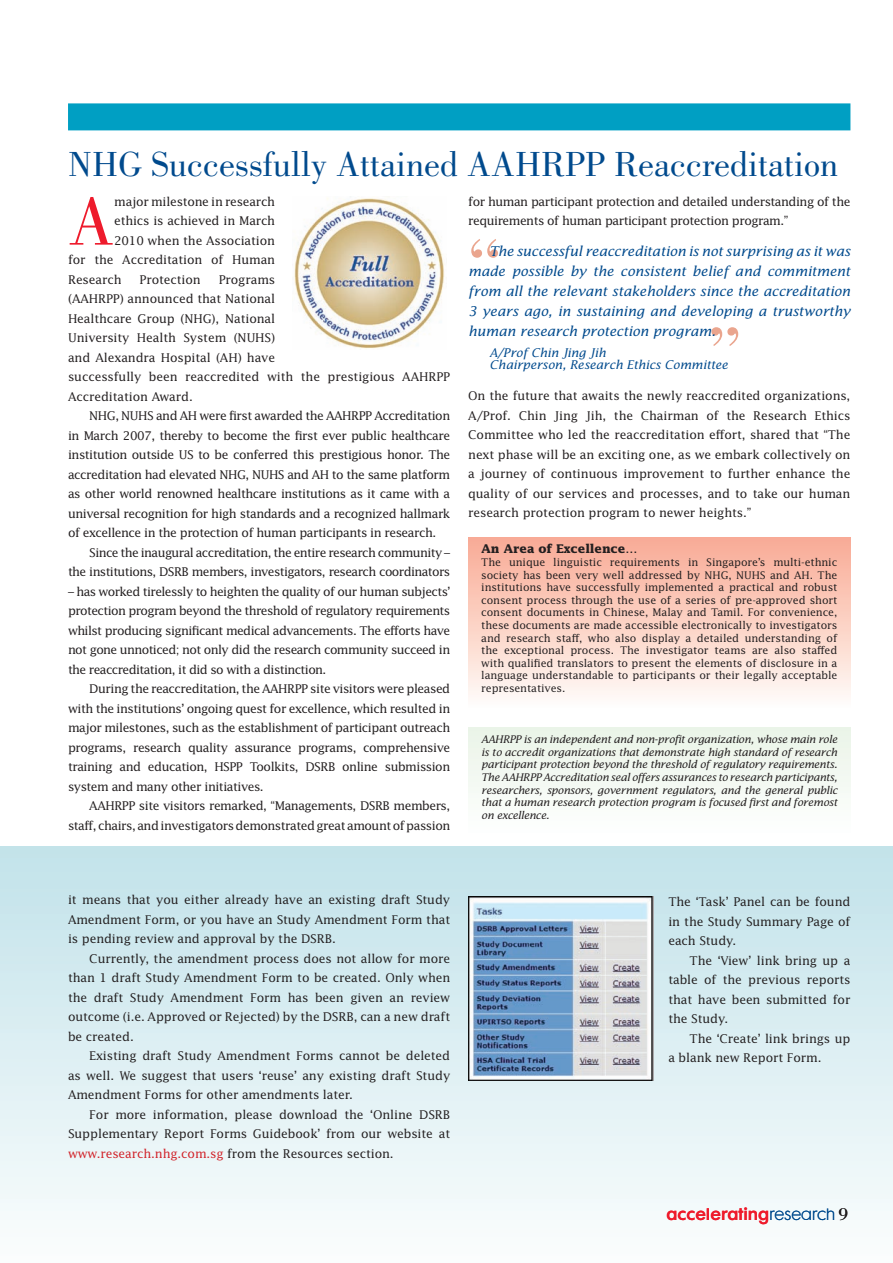
<style>
.page{position:relative;width:893px;height:1263px;background:#fff}
.page>*{position:absolute;margin:0;border:0;box-sizing:border-box;transform-origin:0 0}
.Headline_1{font:72px "Bodoni";color:#eaa58e}
.BT{font:70.35px "Bodoni";color:#ee1b2c}
.Headline_3{font:36px "Bodoni";color:#004a8d}
.PAGE{font:15px "Cg Futura Maxi De";color:#ee1b2c}
.quote_1{font:italic 13.5px/20px "Lucida";letter-spacing:-.01em;color:#004a8d;text-align:justify}
.BT-2{font:12px/19.5px "Lucida";letter-spacing:-.02em;color:#231f20;text-align:justify}
.BT_first_para{font:12px/19.5px "Lucida";letter-spacing:-.01em;color:#231f20;text-align:justify}
.BT-3{font:12px/19.5px "Lucida";letter-spacing:-.04em;color:#231f20;text-align:right}
.BT-4{font:12px/19.5px "Lucida";letter-spacing:-.05em;color:#231f20;text-align:right}
.quote_1_copy{font:italic 12px/12px "Lucida";letter-spacing:-.01em;color:#004a8d}
.Subhead{font:700 12px "Lucida";letter-spacing:-.01em;color:#231f20}
.BT_first_para-2{font:10.5px/12.6px "Lucida";letter-spacing:-.01em;color:#231f20;text-align:justify}
.source{font:italic 10.5px/12.6px "Lucida";letter-spacing:-.03em;color:#231f20;text-align:justify}
.s1{color:#d1232a}
.s2{font-family:"Cg Futura Maxi Lt";color:#004a8d}
.s3{font-family:"Bodoni";font-size:18px;color:#231f20}
</style>
<div class="page">
<div style="left:468px;top:537px;width:382px;height:172px;background:linear-gradient(to bottom,#f9aa93,#fefcf9)"></div>
<div style="left:468px;top:727px;width:382px;height:108px;background:#f3f9f2"></div>
<img style="left:294px;top:196px;width:151px;height:153px">
<div style="left:0;top:847px;width:893px;height:416px;background:linear-gradient(to bottom,#c1e2e9,#fbfdfd)"></div>
<img style="left:468px;top:897px;width:186px;height:183px">
<div style="left:68px;top:103px;width:782px;height:27px;background:#009fc3"></div>
<p class="Headline_3" style="left:68px;top:144px;width:771px">NHG Successfully Attained AAHRPP Reaccreditation</p>
<p class="BT" style="left:68px;top:182px;width:48px">A</p>
<p class="BT-2" style="left:114px;top:191px;width:162px">major milestone in research</p>
<p class="BT-2" style="left:114px;top:211px;width:162px">ethics is achieved in March</p>
<p class="BT-2" style="left:114px;top:230px;width:162px">2010 when the Association</p>
<p class="BT-2" style="left:68px;top:250px;width:209px">for the Accreditation of Human</p>
<p class="BT-2" style="left:68px;top:269px;width:55px">Research</p>
<p class="BT-2" style="left:140px;top:269px;width:63px">Protection</p>
<p class="BT-2" style="left:68px;top:269px;width:384px;text-align:left;text-indent:151px">Programs<br>(AAHRPP) announced that National<br>Healthcare Group (NHG), National<br>University Health System (NUHS)<br>and Alexandra Hospital (AH) have<br>successfully been reaccredited with the prestigious AAHRPP<br>Accreditation Award.</p>
<p class="BT-2" style="left:68px;top:406px;width:384px;text-indent:21px">NHG, NUHS and AH were first awarded the AAHRPP Accreditation in March 2007, thereby to become the first ever public healthcare institution outside US to be conferred this prestigious honor. The accreditation had elevated NHG, NUHS and AH to the same platform as other world renowned healthcare institutions as it came with a universal recognition for high standards and a recognized hallmark of excellence in the protection of human participants in research.</p>
<p class="BT-4" style="left:68px;top:542px;width:384px">Since the inaugural accreditation, the entire research community – the institutions, DSRB members, investigators, research coordinators</p>
<p class="BT-2" style="left:68px;top:581px;width:384px">– has worked tirelessly to heighten the quality of our human subjects’ protection program beyond the threshold of regulatory requirements whilst producing significant medical advancements. The efforts have not gone unnoticed; not only did the research community succeed in the reaccreditation, it did so with a distinction.</p>
<p class="BT-2" style="left:68px;top:679px;width:384px;text-indent:21px">During the reaccreditation, the AAHRPP site visitors were pleased with the institutions’ ongoing quest for excellence, which resulted in major milestones, such as the establishment of participant outreach programs, research quality assurance programs, comprehensive training and education, HSPP Toolkits, DSRB online submission system and many other initiatives.</p>
<p class="BT-3" style="left:68px;top:796px;width:384px">AAHRPP site visitors remarked, “Managements, DSRB members, staff, chairs, and investigators demonstrated great amount of passion</p>
<p class="BT-3" style="left:468px;top:191px;width:384px;text-align:left">for human participant protection and detailed understanding of the requirements of human participant protection program.”</p>
<p class="Headline_1" style="left:468px;top:223px;width:33px">“</p>
<p class="quote_1" style="left:468px;top:241px;width:384px;text-indent:21px">The successful reaccreditation is not surprising as it was made possible by the consistent belief and commitment from all the relevant stakeholders since the accreditation 3 years ago, in sustaining and developing a trustworthy human research protection program.</p>
<p class="quote_1_copy" style="left:489px;top:346px;width:240px">A/Prof Chin Jing Jih<br>Chairperson, Research Ethics Committee</p>
<p class="BT_first_para" style="left:468px;top:386px;width:384px">On the future that awaits the newly reaccredited organizations, A/Prof. Chin Jing Jih, the Chairman of the Research Ethics Committee who led the reaccreditation effort, shared that “The next phase will be an exciting one, as we embark collectively on a journey of continuous improvement to further enhance the quality of our services and processes, and to take our human research protection program to newer heights.”</p>
<p class="Headline_1" style="left:709px;top:311px;width:33px">”</p>
<p class="Subhead" style="left:481px;top:542px;width:158px">An Area of Excellence…</p>
<p class="BT_first_para-2" style="left:481px;top:556px;width:358px">The unique linguistic requirements in Singapore’s multi-ethnic society has been very well addressed by NHG, NUHS and AH. The institutions have successfully implemented a practical and robust consent process through the use of a series of pre-approved short consent documents in Chinese, Malay and Tamil. For convenience, these documents are made accessible electronically to investigators and research staff, who also display a detailed understanding of the exceptional process. The investigator teams are also staffed with qualified translators to present the elements of disclosure in a language understandable to participants or their legally acceptable representatives.</p>
<p class="source" style="left:481px;top:733px;width:358px">AAHRPP is an independent and non-profit organization, whose main role is to accredit organizations that demonstrate high standard of research participant protection beyond the threshold of regulatory requirements.<br>The AAHRPP Accreditation seal offers assurances to research participants, researchers, sponsors, government regulators, and the general public that a human research protection program is focused first and foremost on excellence.</p>
<p class="BT_first_para" style="left:68px;top:890px;width:384px">it means that you either already have an existing draft Study Amendment Form, or you have an Study Amendment Form that is pending review and approval by the DSRB.</p>
<p class="BT-2" style="left:68px;top:948px;width:384px;text-indent:21px">Currently, the amendment process does not allow for more than 1 draft Study Amendment Form to be created. Only when the draft Study Amendment Form has been given an review outcome (i.e. Approved or Rejected) by the DSRB, can a new draft be created.</p>
<p class="BT-2" style="left:68px;top:1046px;width:384px;text-indent:21px">Existing draft Study Amendment Forms cannot be deleted as well. We suggest that users ‘reuse’ any existing draft Study Amendment Forms for other amendments later.</p>
<p class="BT-2" style="left:68px;top:1104px;width:384px;text-indent:21px">For more information, please download the ‘Online DSRB Supplementary Report Forms Guidebook’ from our website at <span class="s1">www.research.nhg.com.sg</span> from the Resources section.</p>
<p class="BT_first_para" style="left:668px;top:892px;width:184px">The ‘Task’ Panel can be found in the Study Summary Page of each Study.</p>
<p class="BT-2" style="left:668px;top:950px;width:184px;text-indent:21px">The ‘View’ link bring up a table of the previous reports that have been submitted for the Study.</p>
<p class="BT-2" style="left:668px;top:1028px;width:184px;text-indent:21px">The ‘Create’ link brings up a blank new Report Form.</p>
<p class="PAGE" style="left:666px;top:1205px;width:183px">accelerating<span class="s2">research</span> <span class="s3">9</span></p>
</div>
